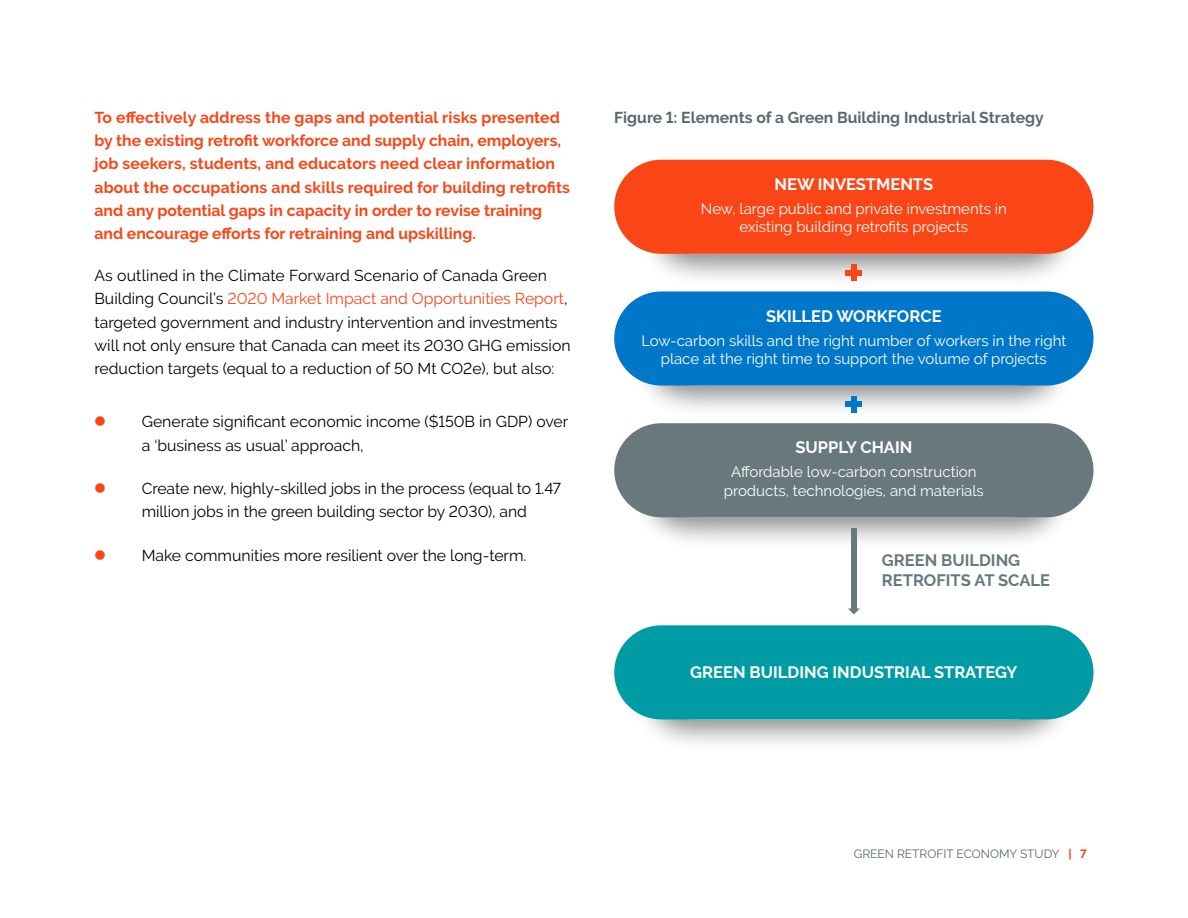
<style>
.page{position:relative;width:1188px;height:918px;background:#fff}
.page>*{position:absolute;margin:0;border:0;box-sizing:border-box;transform-origin:0 0}
.Body{font:16.5px "Raleway Bold Lining Figs";color:#fff}
.Body-2{font:16.5px/19.8px "Raleway Bold Lining Figs";color:#68787d}
.Body-3{font:15.75px/23.2px "Raleway Regular Lining Figs";color:#000}
.Body-4{font:15.75px/23.2px "Raleway Bold Lining Figs";color:#fa4616}
.Table_Title{font:15.75px "Raleway Bold Lining Figs";color:#5b6770}
.Body-5{font:15px/18px "Raleway Regular Lining Figs";color:#fff;text-align:center}
.t1{font:12px "Raleway";color:#5b6770}
.s1{color:#fa4616}
.s2{font-family:"Raleway Bold Lining Figs";color:#fa4616}
</style>
<div class="page">
<div style="left:640px;top:199px;width:441px;height:88px;background:#000;opacity:.45"></div>
<div style="left:634px;top:331px;width:440px;height:88px;background:#000;opacity:.45"></div>
<div style="left:634px;top:463px;width:440px;height:88px;background:#000;opacity:.45"></div>
<div style="left:634px;top:665px;width:440px;height:88px;background:#000;opacity:.45"></div>
<div style="left:614px;top:160px;width:480px;height:94px;background:#fa4616;border-radius:47px"></div>
<div style="left:614px;top:625px;width:480px;height:94px;background:#009ca6;border-radius:47px"></div>
<div style="left:614px;top:291px;width:480px;height:95px;background:#0077c8;border-radius:47px"></div>
<div style="left:614px;top:423px;width:480px;height:94px;background:#68787d;border-radius:47px"></div>
<div style="left:851px;top:265px;width:5px;height:16px;background:#fa4616"></div>
<div style="left:846px;top:270px;width:16px;height:5px;background:#fa4616"></div>
<div style="left:851px;top:396px;width:5px;height:16px;background:#0077c8"></div>
<div style="left:846px;top:402px;width:16px;height:5px;background:#0077c8"></div>
<div style="left:851px;top:528px;width:5px;height:82px;background:#68787d"></div>
<svg style="left:848px;top:608px;width:12px;height:6px"></svg>
<p class="Body-4" style="left:94px;top:106px;width:477px">To effectively address the gaps and potential risks presented by the existing retrofit workforce and supply chain, employers, job seekers, students, and educators need clear information about the occupations and skills required for building retrofits and any potential gaps in capacity in order to revise training and encourage efforts for retraining and upskilling.</p>
<p class="Body-3" style="left:94px;top:264px;width:478px">As outlined in the Climate Forward Scenario of Canada Green Building Council’s <span class="s1">2020 Market Impact and Opportunities Report</span>, targeted government and industry intervention and investments will not only ensure that Canada can meet its 2030 GHG emission reduction targets (equal to a reduction of 50 Mt CO2e), but also:</p>
<p class="Body-3" style="left:142px;top:410px;width:428px">Generate significant economic income ($150B in GDP) over a ‘business as usual’ approach,</p>
<p class="Body-3" style="left:142px;top:477px;width:421px">Create new, highly-skilled jobs in the process (equal to 1.47 million jobs in the green building sector by 2030), and</p>
<p class="Body-3" style="left:142px;top:544px;width:386px">Make communities more resilient over the long-term.</p>
<p class="Table_Title" style="left:614px;top:108px;width:431px">Figure 1: Elements of a Green Building Industrial Strategy</p>
<p class="Body" style="left:774px;top:175px;width:160px">NEW INVESTMENTS</p>
<p class="Body-5" style="left:701px;top:199px;width:307px">New, large public and private investments in existing building retrofits projects</p>
<p class="Body" style="left:766px;top:307px;width:177px">SKILLED WORKFORCE</p>
<p class="Body-5" style="left:641px;top:332px;width:427px">Low-carbon skills and the right number of workers in the right place at the right time to support the volume of projects</p>
<p class="Body" style="left:795px;top:438px;width:118px">SUPPLY CHAIN</p>
<p class="Body-5" style="left:724px;top:462px;width:261px;line-height:18.9px">Affordable low-carbon construction products, technologies, and materials</p>
<p class="Body-2" style="left:882px;top:551px;width:170px">GREEN BUILDING<br>RETROFITS AT SCALE</p>
<p class="Body" style="left:690px;top:662px;width:329px">GREEN BUILDING INDUSTRIAL STRATEGY</p>
<p class="t1" style="left:854px;top:847px;width:235px">GREEN RETROFIT ECONOMY STUDY <span class="s2">| 7</span></p>
</div>
